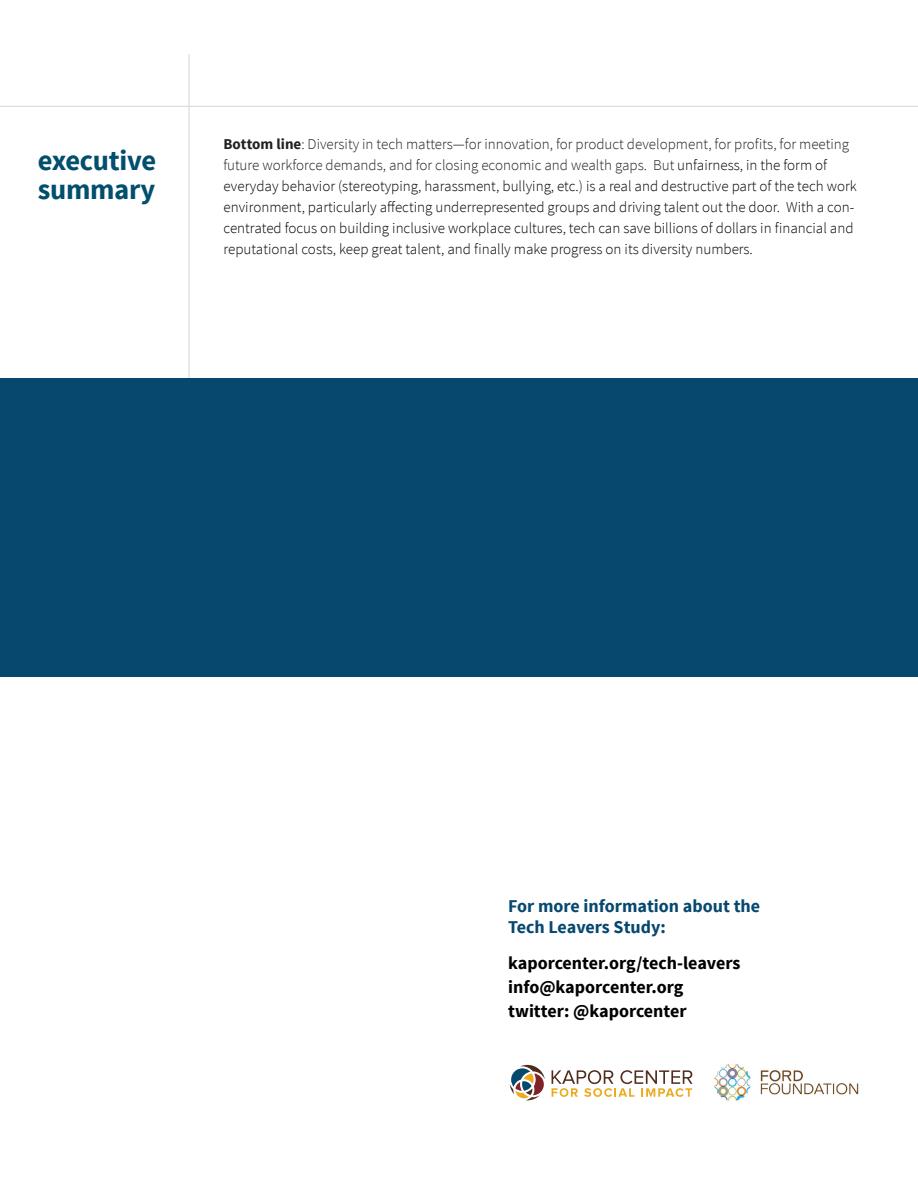
<style>
.page{position:relative;width:918px;height:1188px;background:#fff}
.page>*{position:absolute;margin:0;border:0;box-sizing:border-box;transform-origin:0 0}
.Large_Headers{font:700 28.5px/28.5px "Source Sans Pro";letter-spacing:-.01em;color:#014e6d}
.Bold_Body_Copy{font:700 18px/24px "Source Sans Pro";color:#000}
.Bold_Body_Copy-2{font:700 18px/21px "Source Sans Pro";color:#07486f}
.Body_Copy{font:300 15px/21px "Source Sans Pro";color:#000}
.s1{font-weight:700;color:#231f20}
.s2{color:#231f20}
.s3{color:#222}
</style>
<div class="page">
<hr style="left:0;top:106px;width:918px;height:1px;background:#d9d9d9">
<hr style="left:188px;top:54px;width:2px;height:609px;background:#d9d9d9">
<div style="left:0;top:378px;width:918px;height:298px;background:#07486f"></div>
<img style="left:714px;top:1064px;width:145px;height:37px">
<svg style="left:509px;top:1064px;width:183px;height:37px"></svg>
<p class="Large_Headers" style="left:38px;top:148px;width:120px">executive summary</p>
<p class="Body_Copy" style="left:224px;top:134px;width:635px"><span class="s1">Bottom line</span><span class="s2">: Diversity in tech matters—for innovation, for product development, for profits, for meeting future workforce demands, and for closing economic and wealth gaps.</span> <span class="s3">But</span> unfairness, in the form of everyday behavior (stereotyping, harassment, bullying, etc.) is a real and destructive part of the tech work environment, particularly affecting underrepresented groups and driving talent out the door. With a con&shy;centrated focus on building inclusive workplace cultures, tech can save billions of dollars in financial and reputational costs, keep great talent, and finally make progress on its diversity numbers.</p>
<p class="Bold_Body_Copy-2" style="left:508px;top:896px;width:254px">For more information about the<br>Tech Leavers Study:</p>
<p class="Bold_Body_Copy" style="left:508px;top:952px;width:234px">kaporcenter.org/tech-leavers info@kaporcenter.org twitter: @kaporcenter</p>
</div>
